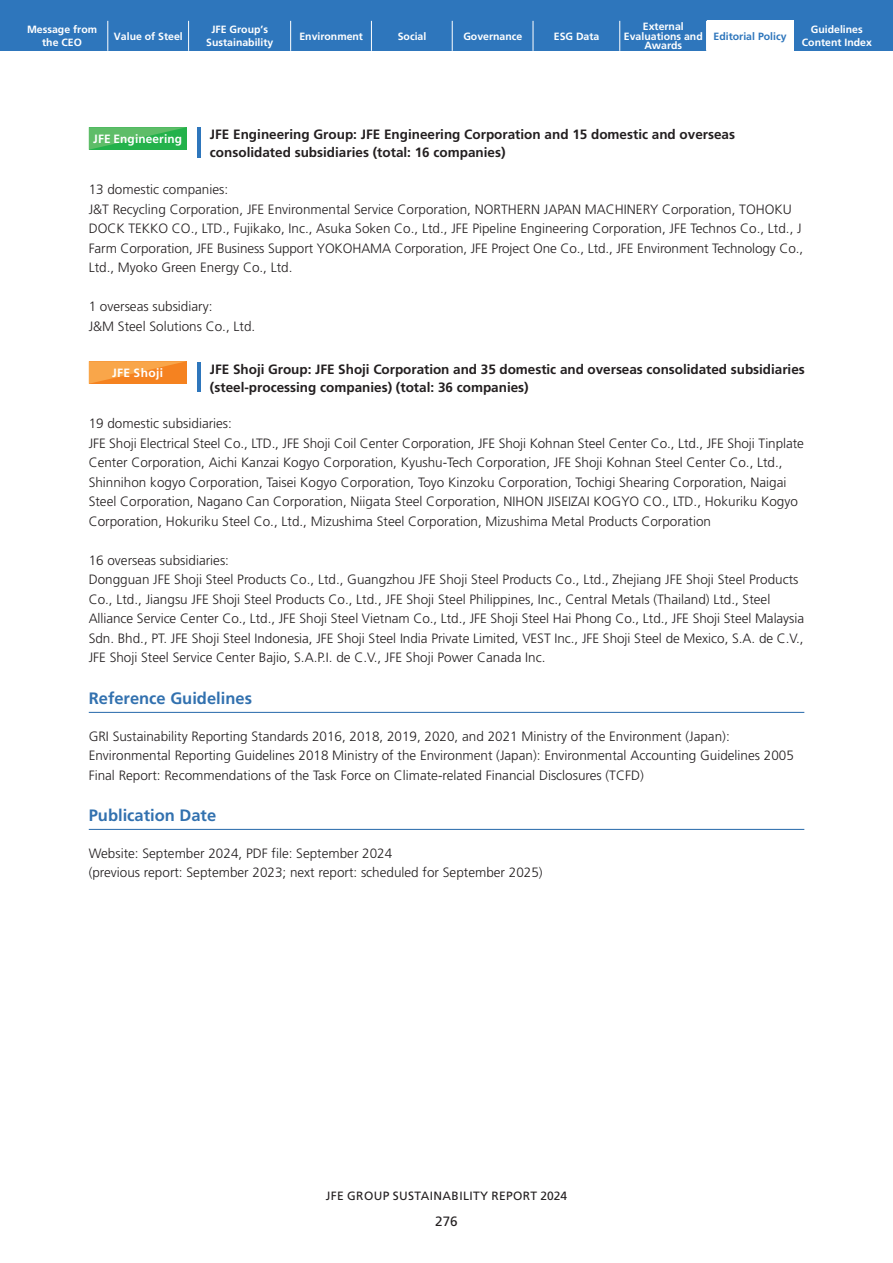
<style>
.page{position:relative;width:893px;height:1263px;background:#fff}
.page>*{position:absolute;margin:0;border:0;box-sizing:border-box;transform-origin:0 0}
.t1{font:700 16.5px "Frutiger";color:#3271af}
.t2{font:300 13.5px/19.5px "Frutiger";color:#231f20}
.t3{font:700 13.5px/18px "Frutiger";color:#231f20}
.t4{font:13.5px "Frutiger";color:#231f20}
.t5{font:12px "Frutiger";letter-spacing:.03em;color:#231f20}
.t6{font:700 12px "Frutiger";letter-spacing:.01em;color:#fff}
.t7{font:700 12px "Frutiger";letter-spacing:.03em;color:#fff}
.t8{font:700 10.5px/12.8px "Frutiger";color:#fff;text-align:center}
.t9{font:700 10.5px "Frutiger";color:#2e76bc}
</style>
<div class="page">
<div style="left:0;top:0;width:893px;height:51px;background:#2e76bc"></div>
<hr style="left:108px;top:21px;width:1px;height:30px;background:#fff">
<hr style="left:188px;top:21px;width:1px;height:30px;background:#fff">
<hr style="left:290px;top:21px;width:1px;height:30px;background:#fff">
<hr style="left:371px;top:21px;width:1px;height:30px;background:#fff">
<hr style="left:452px;top:21px;width:1px;height:30px;background:#fff">
<hr style="left:533px;top:21px;width:1px;height:30px;background:#fff">
<hr style="left:619px;top:21px;width:1px;height:30px;background:#fff">
<hr style="left:706px;top:21px;width:1px;height:30px;background:#fff">
<hr style="left:793px;top:21px;width:1px;height:30px;background:#fff">
<div style="left:707px;top:21px;width:86px;height:30px;background:#fff"></div>
<svg style="left:89px;top:127px;width:98px;height:23px;background:#3fb759"></svg>
<svg style="left:89px;top:361px;width:98px;height:23px;background:#f69334"></svg>
<hr style="left:89px;top:712px;width:715px;height:1px;background:#3271af">
<hr style="left:89px;top:829px;width:715px;height:1px;background:#3271af">
<hr style="left:197px;top:127px;width:4px;height:30px;background:#2e76bc">
<hr style="left:197px;top:362px;width:4px;height:30px;background:#2e76bc">
<p class="t8" style="left:114px;top:30px;width:70px">Value of Steel</p>
<p class="t8" style="left:206px;top:23px;width:69px">JFE Group’s<br>Sustainability</p>
<p class="t8" style="left:299px;top:30px;width:65px">Environment</p>
<p class="t8" style="left:463px;top:30px;width:60px">Governance</p>
<p class="t8" style="left:554px;top:30px;width:47px">ESG Data</p>
<p class="t8" style="left:624px;top:22px;width:80px;line-height:9.6px">External<br>Evaluations and<br>Awards</p>
<p class="t8" style="left:802px;top:23px;width:72px">Guidelines<br>Content Index</p>
<p class="t8" style="left:27px;top:23px;width:72px">Message from the CEO</p>
<p class="t8" style="left:398px;top:30px;width:30px">Social</p>
<p class="t9" style="left:714px;top:30px;width:74px">Editorial Policy</p>
<p class="t3" style="left:210px;top:125px;width:527px">JFE Engineering Group: JFE Engineering Corporation and 15 domestic and overseas consolidated subsidiaries (total: 16 companies)</p>
<p class="t6" style="left:93px;top:131px;width:90px">JFE Engineering</p>
<p class="t2" style="left:89px;top:180px;width:716px">13 domestic companies:<br>J&amp;T Recycling Corporation, JFE Environmental Service Corporation, NORTHERN JAPAN MACHINERY Corporation, TOHOKU DOCK TEKKO CO., LTD., Fujikako, Inc., Asuka Soken Co., Ltd., JFE Pipeline Engineering Corporation, JFE Technos Co., Ltd., J Farm Corporation, JFE Business Support YOKOHAMA Corporation, JFE Project One Co., Ltd., JFE Environment Technology Co., Ltd., Myoko Green Energy Co., Ltd.</p>
<p class="t2" style="left:89px;top:297px;width:168px">1 overseas subsidiary:<br>J&amp;M Steel Solutions Co., Ltd.</p>
<p class="t7" style="left:112px;top:365px;width:52px">JFE Shoji</p>
<p class="t3" style="left:210px;top:360px;width:596px">JFE Shoji Group: JFE Shoji Corporation and 35 domestic and overseas consolidated subsidiaries (steel-processing companies) (total: 36 companies)</p>
<p class="t2" style="left:89px;top:414px;width:717px">19 domestic subsidiaries:<br>JFE Shoji Electrical Steel Co., LTD., JFE Shoji Coil Center Corporation, JFE Shoji Kohnan Steel Center Co., Ltd., JFE Shoji Tinplate Center Corporation, Aichi Kanzai Kogyo Corporation, Kyushu-Tech Corporation, JFE Shoji Kohnan Steel Center Co., Ltd., Shinnihon kogyo Corporation, Taisei Kogyo Corporation, Toyo Kinzoku Corporation, Tochigi Shearing Corporation, Naigai Steel Corporation, Nagano Can Corporation, Niigata Steel Corporation, NIHON JISEIZAI KOGYO CO., LTD., Hokuriku Kogyo Corporation, Hokuriku Steel Co., Ltd., Mizushima Steel Corporation, Mizushima Metal Products Corporation</p>
<p class="t2" style="left:89px;top:551px;width:717px">16 overseas subsidiaries:<br>Dongguan JFE Shoji Steel Products Co., Ltd., Guangzhou JFE Shoji Steel Products Co., Ltd., Zhejiang JFE Shoji Steel Products Co., Ltd., Jiangsu JFE Shoji Steel Products Co., Ltd., JFE Shoji Steel Philippines, Inc., Central Metals (Thailand) Ltd., Steel Alliance Service Center Co., Ltd., JFE Shoji Steel Vietnam Co., Ltd., JFE Shoji Steel Hai Phong Co., Ltd., JFE Shoji Steel Malaysia Sdn. Bhd., PT. JFE Shoji Steel Indonesia, JFE Shoji Steel India Private Limited, VEST Inc., JFE Shoji Steel de Mexico, S.A. de C.V., JFE Shoji Steel Service Center Bajio, S.A.P.I. de C.V., JFE Shoji Power Canada Inc.</p>
<p class="t1" style="left:89px;top:689px;width:165px">Reference Guidelines</p>
<p class="t2" style="left:89px;top:726px;width:707px">GRI Sustainability Reporting Standards 2016, 2018, 2019, 2020, and 2021 Ministry of the Environment (Japan):<br>Environmental Reporting Guidelines 2018 Ministry of the Environment (Japan): Environmental Accounting Guidelines 2005<br>Final Report: Recommendations of the Task Force on Climate-related Financial Disclosures (TCFD)</p>
<p class="t1" style="left:89px;top:806px;width:129px">Publication Date</p>
<p class="t2" style="left:89px;top:843px;width:455px">Website: September 2024, PDF file: September 2024<br>(previous report: September 2023; next report: scheduled for September 2025)</p>
<p class="t5" style="left:326px;top:1188px;width:243px">JFE GROUP SUSTAINABILITY REPORT 2024</p>
<p class="t4" style="left:435px;top:1214px;width:24px">276</p>
</div>
